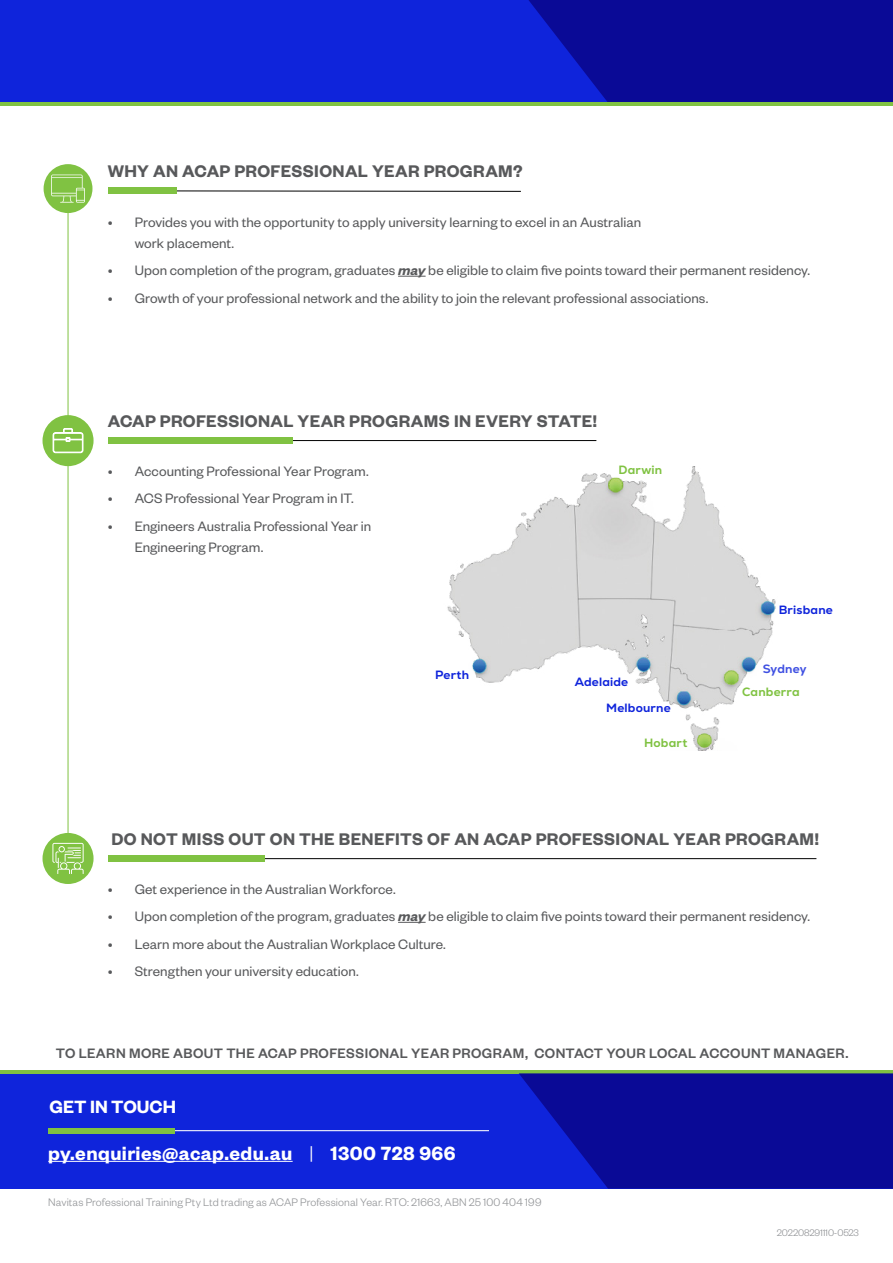
<style>
.page{position:relative;width:893px;height:1263px;background:#fff}
.page>*{position:absolute;margin:0;border:0;box-sizing:border-box;transform-origin:0 0}
.t1{font:600 21px "Founders Grotesk";letter-spacing:.02em;color:#fff}
.t2{font:600 19.5px "Founders Grotesk";color:#fff}
.t3{font:600 18.45px "Founders Grotesk";letter-spacing:.015em;color:#58595b}
.t4{font:15px/21px "Founders Grotesk";letter-spacing:.005em;color:#58595b}
.t5{font:500 15px "Founders Grotesk";letter-spacing:.025em;color:#58595b}
.t6{font:300 12px "Founders Grotesk";letter-spacing:.01em;color:#939598}
.t7{font:800 12px/26.2px "Nexa";letter-spacing:.015em;color:#0f24db}
.t8{font:800 12px "Nexa";letter-spacing:.015em;color:#80c242}
.t9{font:800 12px "Nexa";color:#3f50e2}
.t10{font:300 10.5px "Founders Grotesk";letter-spacing:-.015em;color:#939598}
.s1{font-weight:600;font-style:italic}
.s2{font-weight:300}
</style>
<div class="page">
<div style="left:0;top:1070px;width:893px;height:118px;background:#0f24db"></div>
<div style="left:0;top:0;width:893px;height:103px;background:#0f24db"></div>
<hr style="left:0;top:1070px;width:893px;height:3px;background:#80c242">
<hr style="left:48px;top:1161px;width:245px;height:1px;background:#fff">
<hr style="left:89px;top:1130px;width:400px;height:1px;background:#fff">
<div style="left:48px;top:1128px;width:127px;height:5px;background:#80c242"></div>
<svg style="left:519px;top:1073px;width:374px;height:115px;background:#0b0d9d"></svg>
<svg style="left:528px;top:0;width:365px;height:103px;background:#0b0e9c"></svg>
<hr style="left:68px;top:206px;width:1px;height:651px;background:#80c242">
<div style="left:44px;top:164px;width:48px;height:49px;background:#80c242;border-radius:50%"></div>
<svg style="left:51px;top:175px;width:34px;height:28px"></svg>
<svg style="left:398px;top:276px;width:28px;height:1px"></svg>
<svg style="left:398px;top:922px;width:28px;height:1px"></svg>
<img style="left:447px;top:466px;width:329px;height:285px">
<div style="left:43px;top:833px;width:51px;height:51px;background:#80c242;border-radius:50%"></div>
<svg style="left:52px;top:843px;width:32px;height:31px"></svg>
<div style="left:43px;top:415px;width:51px;height:51px;background:#80c242;border-radius:50%"></div>
<svg style="left:53px;top:428px;width:30px;height:25px"></svg>
<hr style="left:111px;top:858px;width:705px;height:1px;background:#000">
<div style="left:108px;top:855px;width:157px;height:7px;background:#80c242"></div>
<hr style="left:0;top:103px;width:893px;height:3px;background:#80c242">
<svg style="left:176px;top:191px;width:345px;height:1px"></svg>
<div style="left:108px;top:188px;width:68px;height:6px;background:#80c242"></div>
<hr style="left:111px;top:440px;width:485px;height:1px;background:#000">
<div style="left:108px;top:437px;width:185px;height:7px;background:#80c242"></div>
<p class="t3" style="left:108px;top:160px;width:416px">WHY AN ACAP PROFESSIONAL YEAR PROGRAM?</p>
<p class="t4" style="left:135px;top:211px;width:508px;text-indent:-27px">• Provides you with the opportunity to apply university learning to excel in an Australian work placement.</p>
<p class="t4" style="left:108px;top:259px;width:704px">• Upon completion of the program, graduates <span class="s1">may</span> be eligible to claim five points toward their permanent residency.</p>
<p class="t4" style="left:108px;top:286px;width:602px">• Growth of your professional network and the ability to join the relevant professional associations.</p>
<p class="t3" style="left:108px;top:409px;width:491px">ACAP PROFESSIONAL YEAR PROGRAMS IN EVERY STATE!</p>
<p class="t4" style="left:108px;top:460px;width:263px">• Accounting Professional Year Program.</p>
<p class="t4" style="left:108px;top:487px;width:248px">• ACS Professional Year Program in IT.</p>
<p class="t4" style="left:135px;top:514px;width:238px;text-indent:-27px">• Engineers Australia Professional Year in<br>Engineering Program.</p>
<p class="t8" style="left:618px;top:462px;width:45px">Darwin</p>
<p class="t7" style="left:779px;top:596px;width:56px">Brisbane</p>
<p class="t7" style="left:435px;top:662px;width:36px">Perth</p>
<p class="t9" style="left:763px;top:661px;width:45px">Sydney</p>
<p class="t7" style="left:606px;top:668px;width:66px;text-indent:-31px">Adelaide<br>Melbourne</p>
<p class="t8" style="left:742px;top:684px;width:59px">Canberra</p>
<p class="t8" style="left:644px;top:735px;width:45px">Hobart</p>
<p class="t3" style="left:111px;top:827px;width:709px">DO NOT MISS OUT ON THE BENEFITS OF AN ACAP PROFESSIONAL YEAR PROGRAM!</p>
<p class="t4" style="left:108px;top:878px;width:290px">• Get experience in the Australian Workforce.</p>
<p class="t4" style="left:108px;top:905px;width:704px">• Upon completion of the program, graduates <span class="s1">may</span> be eligible to claim five points toward their permanent residency.</p>
<p class="t4" style="left:108px;top:932px;width:340px">• Learn more about the Australian Workplace Culture.</p>
<p class="t4" style="left:108px;top:960px;width:253px">• Strengthen your university education.</p>
<p class="t5" style="left:56px;top:1044px;width:794px">TO LEARN MORE ABOUT THE ACAP PROFESSIONAL YEAR PROGRAM, CONTACT YOUR LOCAL ACCOUNT MANAGER.</p>
<h2 class="t2" style="left:49px;top:1094px;width:128px">GET IN TOUCH</h2>
<h1 class="t1" style="left:48px;top:1140px;width:409px">py.enquiries@acap.edu.au <span class="s2">|</span> 1300 728 966</h1>
<p class="t6" style="left:48px;top:1195px;width:495px">Navitas Professional Training Pty Ltd trading as ACAP Professional Year. RTO: 21663, ABN 25 100 404 199</p>
<p class="t10" style="left:777px;top:1226px;width:84px">202208291110-0523</p>
</div>
